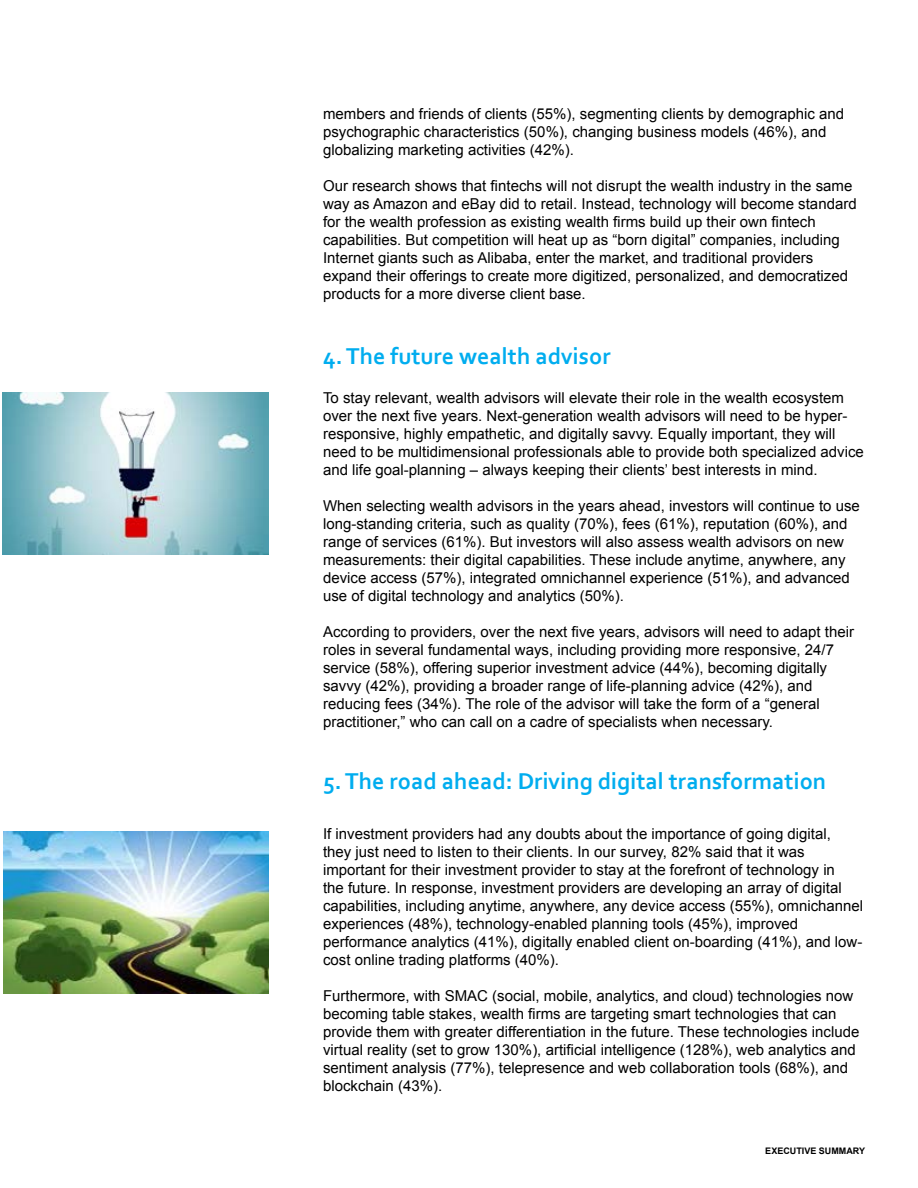
<style>
.page{position:relative;width:918px;height:1188px;background:#fff}
.page>*{position:absolute;margin:0;border:0;box-sizing:border-box;transform-origin:0 0}
.t1{font:700 24px "Corbel";color:#00adef}
.t2{font:15px/18px "Arial";color:#000}
.t3{font:700 9px "Arial";color:#000}
</style>
<div class="page">
<img style="left:3px;top:832px;width:265px;height:162px">
<img style="left:2px;top:393px;width:266px;height:161px">
<p class="t2" style="left:323px;top:105px;width:523px">members and friends of clients (55%), segmenting clients by demographic and psychographic characteristics (50%), changing business models (46%), and globalizing marketing activities (42%).</p>
<p class="t2" style="left:323px;top:177px;width:535px">Our research shows that fintechs will not disrupt the wealth industry in the same way as Amazon and eBay did to retail. Instead, technology will become standard for the wealth profession as existing wealth firms build up their own fintech capabilities. But competition will heat up as “born digital” companies, including Internet giants such as Alibaba, enter the market, and traditional providers expand their offerings to create more digitized, personalized, and democratized products for a more diverse client base.</p>
<h1 class="t1" style="left:323px;top:341px;width:289px">4. The future wealth advisor</h1>
<p class="t2" style="left:323px;top:389px;width:542px">To stay relevant, wealth advisors will elevate their role in the wealth ecosystem over the next five years. Next-generation wealth advisors will need to be hyper&shy;responsive, highly empathetic, and digitally savvy. Equally important, they will need to be multidimensional professionals able to provide both specialized advice and life goal-planning – always keeping their clients’ best interests in mind.</p>
<p class="t2" style="left:323px;top:497px;width:538px">When selecting wealth advisors in the years ahead, investors will continue to use long-standing criteria, such as quality (70%), fees (61%), reputation (60%), and range of services (61%). But investors will also assess wealth advisors on new measurements: their digital capabilities. These include anytime, anywhere, any device access (57%), integrated omnichannel experience (51%), and advanced use of digital technology and analytics (50%).</p>
<p class="t2" style="left:323px;top:623px;width:533px">According to providers, over the next five years, advisors will need to adapt their roles in several fundamental ways, including providing more responsive, 24/7 service (58%), offering superior investment advice (44%), becoming digitally savvy (42%), providing a broader range of life-planning advice (42%), and reducing fees (34%). The role of the advisor will take the form of a “general practitioner,” who can call on a cadre of specialists when necessary.</p>
<h1 class="t1" style="left:323px;top:766px;width:505px">5. The road ahead: Driving digital transformation</h1>
<p class="t2" style="left:323px;top:825px;width:542px">If investment providers had any doubts about the importance of going digital,<br>they just need to listen to their clients. In our survey, 82% said that it was important for their investment provider to stay at the forefront of technology in<br>the future. In response, investment providers are developing an array of digital capabilities, including anytime, anywhere, any device access (55%), omnichannel experiences (48%), technology-enabled planning tools (45%), improved performance analytics (41%), digitally enabled client on-boarding (41%), and low&shy;cost online trading platforms (40%).</p>
<p class="t2" style="left:323px;top:987px;width:538px">Furthermore, with SMAC (social, mobile, analytics, and cloud) technologies now becoming table stakes, wealth firms are targeting smart technologies that can provide them with greater differentiation in the future. These technologies include virtual reality (set to grow 130%), artificial intelligence (128%), web analytics and sentiment analysis (77%), telepresence and web collaboration tools (68%), and blockchain (43%).</p>
<p class="t3" style="left:765px;top:1145px;width:102px">EXECUTIVE SUMMARY</p>
</div>
